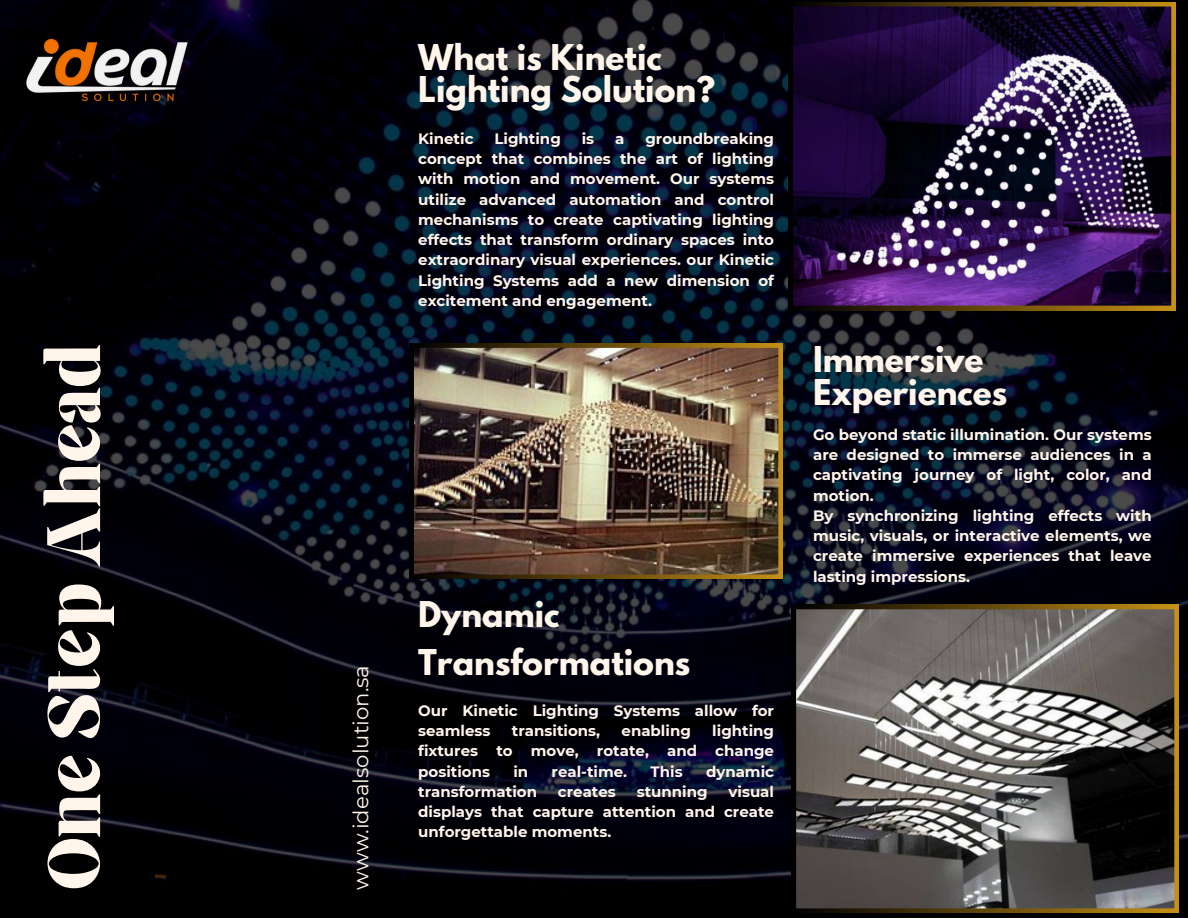
<style>
.page{position:relative;width:1188px;height:918px;background:#fff}
.page>*{position:absolute;margin:0;border:0;box-sizing:border-box;transform-origin:0 0}
.t1{font:72.6px "Elika Gorica";color:#fff5eb}
.t2{font:700 31.5px/32.7px "League Spartan";color:#fff5eb}
.t3{font:21.15px "Montserrat";color:#fff5eb}
.t4{font:700 15px/20.2px "Montserrat";color:#fff5eb;text-align:justify}
</style>
<div class="page">
<img style="left:0;top:0;width:1188px;height:918px">
<img style="left:409px;top:343px;width:374px;height:236px">
<svg style="left:792px;top:605px;width:387px;height:308px;background:#6a6761"></svg>
<img style="left:0;top:0;width:215px;height:140px">
<img style="left:789px;top:2px;width:387px;height:308px">
<h2 class="t1" style="left:46px;top:890px;width:547px;rotate:-90deg">One Step Ahead</h2>
<h2 class="t3" style="left:348px;top:890px;width:226px;rotate:-90deg">www.idealsolution.sa</h2>
<p class="t2" style="left:418px;top:45px;width:298px">What is Kinetic<br>Lighting Solution?</p>
<p class="t4" style="left:418px;top:128px;width:357px;text-indent:227px">groundbreaking concept that combines the art of lighting with motion and movement. Our systems utilize advanced automation and control mechanisms to create captivating lighting effects that transform ordinary spaces into extraordinary visual experiences. our Kinetic Lighting Systems add a new dimension of excitement and engagement.</p>
<p class="t4" style="left:418px;top:128px;width:57px">Kinetic</p>
<p class="t4" style="left:495px;top:128px;width:68px">Lighting</p>
<p class="t4" style="left:582px;top:128px;width:14px">is</p>
<p class="t4" style="left:615px;top:128px;width:11px">a</p>
<p class="t2" style="left:418px;top:594px;width:274px;line-height:48.3px">Dynamic<br>Transformations</p>
<h3 class="t4" style="left:418px;top:700px;width:357px">Our Kinetic Lighting Systems allow for seamless</h3>
<h3 class="t4" style="left:418px;top:721px;width:357px;text-indent:294px">lighting fixtures to move, rotate, and change positions</h3>
<h3 class="t4" style="left:512px;top:721px;width:90px">transitions,</h3>
<h3 class="t4" style="left:622px;top:721px;width:71px">enabling</h3>
<h3 class="t4" style="left:513px;top:761px;width:16px">in</h3>
<h3 class="t4" style="left:552px;top:761px;width:77px">real-time.</h3>
<h3 class="t4" style="left:651px;top:761px;width:34px">This</h3>
<h3 class="t4" style="left:706px;top:761px;width:70px">dynamic</h3>
<h3 class="t4" style="left:418px;top:781px;width:120px">transformation</h3>
<h3 class="t4" style="left:558px;top:781px;width:59px">creates</h3>
<h3 class="t4" style="left:637px;top:781px;width:72px">stunning</h3>
<h3 class="t4" style="left:418px;top:781px;width:357px;text-indent:310px">visual displays that capture attention and create unforgettable moments.</h3>
<h1 class="t2" style="left:813px;top:347px;width:196px">Immersive<br>Experiences</h1>
<h2 class="t4" style="left:813px;top:424px;width:340px">Go beyond static illumination. Our systems are designed to immerse audiences in a captivating journey of light, color, and motion.</h2>
<p class="t4" style="left:813px;top:505px;width:340px">By synchronizing lighting effects with music, visuals, or interactive elements, we create immersive experiences that leave lasting impressions.</p>
</div>
